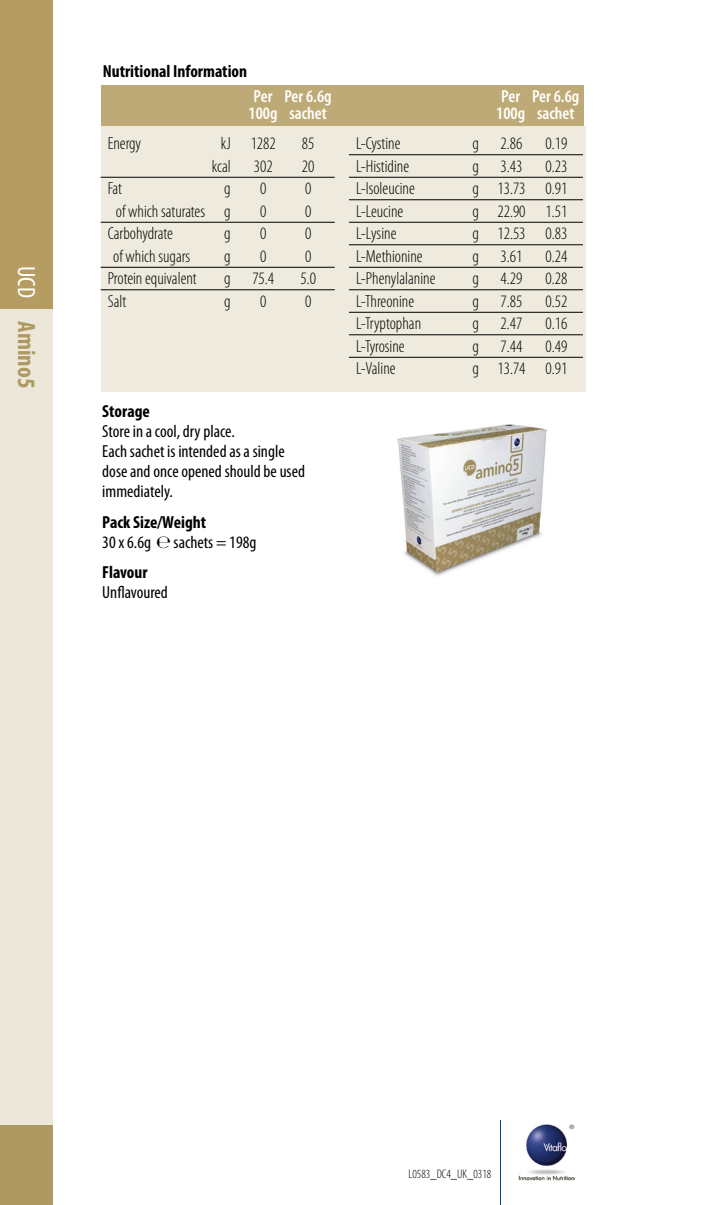
<style>
.page{position:relative;width:709px;height:1205px;background:#fff}
.page>*{position:absolute;margin:0;border:0;box-sizing:border-box;transform-origin:0 0}
.t1{font:700 condensed 25px "Myriad Pro";color:#ae9963}
.t2{font:300 condensed 17.5px "Myriad Pro";color:#000}
.t3{font:condensed 17.5px/20px "Myriad Pro";color:#000}
.t4{font:600 condensed 17.5px "Myriad Pro";color:#fff}
.t5{font:700 condensed 17.5px "Myriad Pro";color:#000}
.t6{font:300 condensed 12.5px "Myriad Pro";color:#000}
.s1{font-weight:400;color:#fff}
.s2{font-weight:700}
</style>
<div class="page">
<div style="left:101px;top:126px;width:484px;height:265px;background:#efeade"></div>
<hr style="left:101px;top:177px;width:234px;height:1px;background:#000">
<hr style="left:101px;top:222px;width:234px;height:1px;background:#000">
<hr style="left:101px;top:267px;width:234px;height:1px;background:#000">
<hr style="left:101px;top:289px;width:234px;height:1px;background:#000">
<hr style="left:349px;top:154px;width:234px;height:1px;background:#000">
<hr style="left:349px;top:177px;width:234px;height:1px;background:#000">
<hr style="left:349px;top:199px;width:234px;height:1px;background:#000">
<hr style="left:349px;top:222px;width:234px;height:1px;background:#000">
<hr style="left:349px;top:244px;width:234px;height:1px;background:#000">
<hr style="left:349px;top:267px;width:234px;height:1px;background:#000">
<hr style="left:349px;top:289px;width:234px;height:1px;background:#000">
<hr style="left:349px;top:312px;width:234px;height:1px;background:#000">
<hr style="left:349px;top:334px;width:234px;height:1px;background:#000">
<hr style="left:349px;top:357px;width:234px;height:1px;background:#000">
<div style="left:101px;top:85px;width:482px;height:41px;background:#beaa76"></div>
<img style="left:397px;top:424px;width:150px;height:152px">
<hr style="left:500px;top:1120px;width:1px;height:85px;background:#004487">
<img style="left:518px;top:1124px;width:56px;height:57px">
<svg style="left:0;top:309px;width:52px;height:896px;background:#e7e0ce"></svg>
<div style="left:0;top:0;width:52px;height:309px;background:#b59c61"></div>
<p class="t1" style="left:42px;top:266px;width:124px;rotate:90deg"><span class="s1">UCD</span> Amino5</p>
<p class="t5" style="left:103px;top:60px;width:146px">Nutritional Information</p>
<p class="t4" style="left:254px;top:85px;width:79px">Per Per 6.6g</p>
<p class="t4" style="left:248px;top:102px;width:80px">100g sachet</p>
<p class="t2" style="left:108px;top:133px;width:35px">Energy</p>
<p class="t2" style="left:221px;top:133px;width:56px">kJ 1282</p>
<p class="t2" style="left:302px;top:133px;width:14px">85</p>
<p class="t2" style="left:212px;top:155px;width:20px">kcal</p>
<p class="t2" style="left:254px;top:155px;width:20px">302</p>
<p class="t2" style="left:302px;top:155px;width:14px">20</p>
<p class="t2" style="left:108px;top:178px;width:16px">Fat</p>
<p class="t2" style="left:224px;top:178px;width:8px">g</p>
<p class="t2" style="left:260px;top:178px;width:8px">0</p>
<p class="t2" style="left:305px;top:178px;width:8px">0</p>
<p class="t2" style="left:116px;top:200px;width:116px">of which saturates g</p>
<p class="t2" style="left:260px;top:200px;width:8px">0</p>
<p class="t2" style="left:305px;top:200px;width:8px">0</p>
<p class="t2" style="left:108px;top:223px;width:67px">Carbohydrate</p>
<p class="t2" style="left:224px;top:223px;width:8px">g</p>
<p class="t2" style="left:260px;top:223px;width:8px">0</p>
<p class="t2" style="left:305px;top:223px;width:8px">0</p>
<p class="t2" style="left:113px;top:245px;width:79px">of which sugars</p>
<p class="t2" style="left:224px;top:245px;width:8px">g</p>
<p class="t2" style="left:260px;top:245px;width:8px">0</p>
<p class="t2" style="left:305px;top:245px;width:8px">0</p>
<p class="t2" style="left:108px;top:268px;width:90px">Protein equivalent</p>
<p class="t2" style="left:224px;top:268px;width:51px">g 75.4</p>
<p class="t2" style="left:300px;top:268px;width:17px">5.0</p>
<p class="t2" style="left:108px;top:290px;width:20px">Salt</p>
<p class="t2" style="left:224px;top:290px;width:8px">g</p>
<p class="t2" style="left:260px;top:290px;width:8px">0</p>
<p class="t2" style="left:305px;top:290px;width:8px">0</p>
<p class="t3" style="left:102px;top:401px;width:204px"><span class="s2">Storage<br></span>Store in a cool, dry place.<br>Each sachet is intended as a single dose and once opened should be used immediately.</p>
<p class="t3" style="left:102px;top:512px;width:156px"><span class="s2">Pack Size/Weight<br></span>30 x 6.6g ℮ sachets = 198g</p>
<p class="t3" style="left:102px;top:562px;width:67px"><span class="s2">Flavour<br></span>Unflavoured</p>
<p class="t4" style="left:501px;top:85px;width:79px">Per Per 6.6g</p>
<p class="t4" style="left:496px;top:102px;width:80px">100g sachet</p>
<p class="t2" style="left:356px;top:133px;width:46px">L-Cystine</p>
<p class="t2" style="left:472px;top:133px;width:51px">g 2.86</p>
<p class="t2" style="left:545px;top:133px;width:23px">0.19</p>
<p class="t2" style="left:356px;top:155px;width:55px">L-Histidine</p>
<p class="t2" style="left:472px;top:155px;width:51px">g 3.43</p>
<p class="t2" style="left:545px;top:155px;width:23px">0.23</p>
<p class="t2" style="left:356px;top:178px;width:60px">L-Isoleucine</p>
<p class="t2" style="left:472px;top:178px;width:96px">g 13.73 0.91</p>
<p class="t2" style="left:356px;top:200px;width:49px">L-Leucine</p>
<p class="t2" style="left:472px;top:200px;width:96px">g 22.90 1.51</p>
<p class="t2" style="left:356px;top:223px;width:42px">L-Lysine</p>
<p class="t2" style="left:472px;top:223px;width:96px">g 12.53 0.83</p>
<p class="t2" style="left:356px;top:245px;width:68px">L-Methionine</p>
<p class="t2" style="left:472px;top:245px;width:51px">g 3.61</p>
<p class="t2" style="left:545px;top:245px;width:23px">0.24</p>
<p class="t2" style="left:356px;top:268px;width:81px">L-Phenylalanine</p>
<p class="t2" style="left:472px;top:268px;width:51px">g 4.29</p>
<p class="t2" style="left:545px;top:268px;width:23px">0.28</p>
<p class="t2" style="left:356px;top:290px;width:60px">L-Threonine</p>
<p class="t2" style="left:472px;top:290px;width:51px">g 7.85</p>
<p class="t2" style="left:545px;top:290px;width:23px">0.52</p>
<p class="t2" style="left:356px;top:313px;width:67px">L-Tryptophan</p>
<p class="t2" style="left:472px;top:313px;width:51px">g 2.47</p>
<p class="t2" style="left:545px;top:313px;width:23px">0.16</p>
<p class="t2" style="left:356px;top:335px;width:50px">L-Tyrosine</p>
<p class="t2" style="left:472px;top:335px;width:51px">g 7.44</p>
<p class="t2" style="left:545px;top:335px;width:23px">0.49</p>
<p class="t2" style="left:356px;top:358px;width:41px">L-Valine</p>
<p class="t2" style="left:472px;top:358px;width:96px">g 13.74 0.91</p>
<p class="t6" style="left:408px;top:1166px;width:85px">L0583_DC4_UK_0318</p>
</div>
